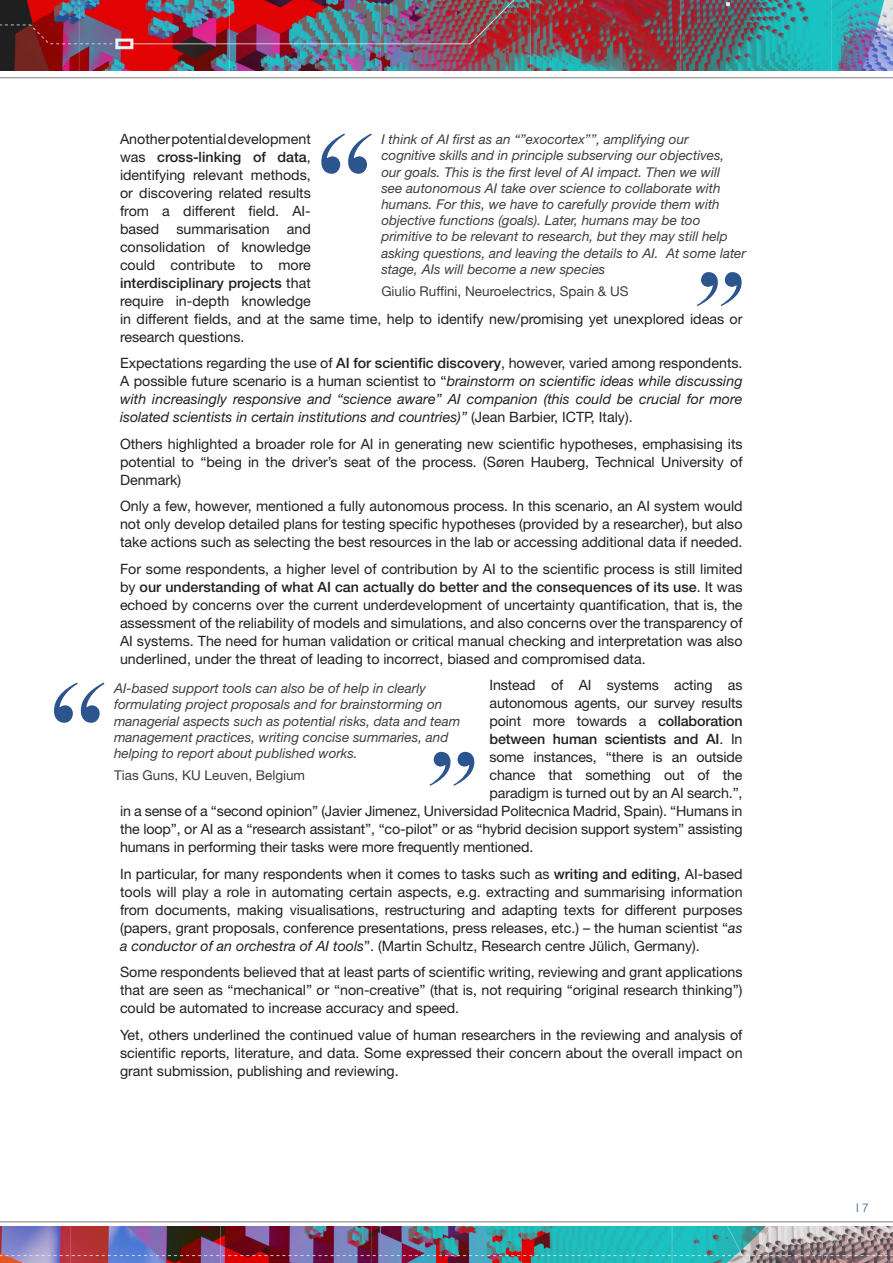
<style>
.page{position:relative;width:893px;height:1263px;background:#fff}
.page>*{position:absolute;margin:0;border:0;box-sizing:border-box;transform-origin:0 0}
.t1{font:14.25px/18px "Helvetica Neue LT Std";color:#231f20;text-align:justify}
.t2{font:italic 14.25px/18px "Helvetica Neue LT Std";color:#231f20;text-align:justify}
.t3{font:500 14.25px "Helvetica Neue LT Std";letter-spacing:-.01em;color:#231f20}
.t4{font:italic 13.5px/16.2px "Helvetica Neue LT Std";color:#3e3e3f}
.t5{font:13.5px "Helvetica Neue LT Std";color:#3e3e3f}
.t6{font:300 12px "Helvetica Neue LT Std";color:#2c548d}
.s1{font-weight:500}
.s2{font-style:normal}
.s3{font-weight:500;font-style:normal}
.s4{font-weight:400}
.s5{font-style:italic}
</style>
<div class="page">
<img style="left:0;top:1226px;width:893px;height:37px">
<img style="left:0;top:0;width:893px;height:70px">
<hr style="left:0;top:77px;width:893px;height:1px;background:#808285">
<hr style="left:0;top:1221px;width:893px;height:1px;background:#808285">
<svg style="left:321px;top:134px;width:51px;height:40px"></svg>
<svg style="left:697px;top:272px;width:45px;height:34px"></svg>
<svg style="left:54px;top:682px;width:50px;height:41px"></svg>
<svg style="left:429px;top:752px;width:45px;height:34px"></svg>
<p class="t1" style="left:120px;top:129px;width:624px;text-align:left">Another potential development<br>was <span class="s1">cross-linking of data</span>,<br>identifying relevant methods,<br>or discovering related results<br>from a different field. AI-<br>based summarisation and<br>consolidation of knowledge<br>could contribute to more<br><span class="s1">interdisciplinary projects</span> that<br>require in-depth knowledge<br>in different fields, and at the same time, help to identify new/promising yet unexplored ideas or research questions.</p>
<p class="t2" style="left:120px;top:354px;width:624px"><span class="s2">Expectations regarding the use of</span> <span class="s3">AI for scientific discovery</span><span class="s2">, however, varied among respondents.<br>A possible future scenario is a human scientist to “</span>brainstorm on scientific ideas while discussing with increasingly responsive and “science aware” AI companion (this could be crucial for more isolated scientists in certain institutions and countries)” <span class="s2">(Jean Barbier, ICTP, Italy).</span></p>
<p class="t1" style="left:120px;top:434px;width:624px">Others highlighted a broader role for AI in generating new scientific hypotheses, emphasising its potential to “being in the driver’s seat of the process. (Søren Hauberg, Technical University of Denmark)</p>
<p class="t1" style="left:120px;top:497px;width:624px">Only a few, however, mentioned a fully autonomous process. In this scenario, an AI system would not only develop detailed plans for testing specific hypotheses (provided by a researcher), but also take actions such as selecting the best resources in the lab or accessing additional data if needed.</p>
<p class="t1" style="left:120px;top:559px;width:624px">For some respondents, a higher level of contribution by AI to the scientific process is still limited by <span class="s1">our understanding of what AI can actually do better and the consequences of its use</span>. It was echoed by concerns over the current underdevelopment of uncertainty quantification, that is, the assessment of the reliability of models and simulations, and also concerns over the transparency of AI systems. The need for human validation or critical manual checking and interpretation was also underlined, under the threat of leading to incorrect, biased and compromised data.</p>
<p class="t1" style="left:490px;top:676px;width:254px">Instead of AI systems acting as</p>
<p class="t1" style="left:490px;top:694px;width:254px">autonomous agents, our survey results</p>
<p class="t1" style="left:490px;top:712px;width:254px">point more towards a <span class="s1">collaboration</span></p>
<p class="t3" style="left:490px;top:731px;width:254px">between human scientists and AI<span class="s4">. In</span></p>
<p class="t1" style="left:490px;top:748px;width:254px">some instances, “there is an outside</p>
<p class="t1" style="left:490px;top:766px;width:254px">chance that something out of the</p>
<p class="t1" style="left:490px;top:784px;width:254px">paradigm is turned out by an AI search.”,</p>
<p class="t1" style="left:120px;top:802px;width:624px">in a sense of a “second opinion” (Javier Jimenez, Universidad Politecnica Madrid, Spain). “Humans in</p>
<p class="t1" style="left:120px;top:820px;width:624px">the loop”, or AI as a “research assistant”, “co-pilot” or as “hybrid decision support system” assisting</p>
<p class="t1" style="left:120px;top:838px;width:415px">humans in performing their tasks were more frequently mentioned.</p>
<p class="t1" style="left:120px;top:864px;width:624px">In particular, for many respondents when it comes to tasks such as <span class="s1">writing and editing</span>, AI-based tools will play a role in automating certain aspects, e.g. extracting and summarising information from documents, making visualisations, restructuring and adapting texts for different purposes (papers, grant proposals, conference presentations, press releases, etc.) – the human scientist “<span class="s5">as a conductor of an orchestra of AI tools</span>”. (Martin Schultz, Research centre Jülich, Germany).</p>
<p class="t1" style="left:120px;top:963px;width:624px">Some respondents believed that at least parts of scientific writing, reviewing and grant applications that are seen as “mechanical” or “non-creative” (that is, not requiring “original research thinking”) could be automated to increase accuracy and speed.</p>
<p class="t1" style="left:120px;top:1025px;width:624px">Yet, others underlined the continued value of human researchers in the reviewing and analysis of scientific reports, literature, and data. Some expressed their concern about the overall impact on grant submission, publishing and reviewing.</p>
<p class="t4" style="left:381px;top:131px;width:366px">I think of AI first as an “”exocortex””, amplifying our cognitive skills and in principle subserving our objectives, our goals. This is the first level of AI impact. Then we will<br>see autonomous AI take over science to collaborate with humans. For this, we have to carefully provide them with objective functions (goals). Later, humans may be too primitive to be relevant to research, but they may still help asking questions, and leaving the details to AI. At some later stage, AIs will become a new species</p>
<p class="t5" style="left:381px;top:283px;width:249px">Giulio Ruffini, Neuroelectrics, Spain &amp; US</p>
<p class="t4" style="left:114px;top:680px;width:348px">AI-based support tools can also be of help in clearly formulating project proposals and for brainstorming on managerial aspects such as potential risks, data and team management practices, writing concise summaries, and helping to report about published works.</p>
<p class="t5" style="left:114px;top:767px;width:193px">Tias Guns, KU Leuven, Belgium</p>
<p class="t6" style="left:856px;top:1200px;width:14px">I 7</p>
</div>
